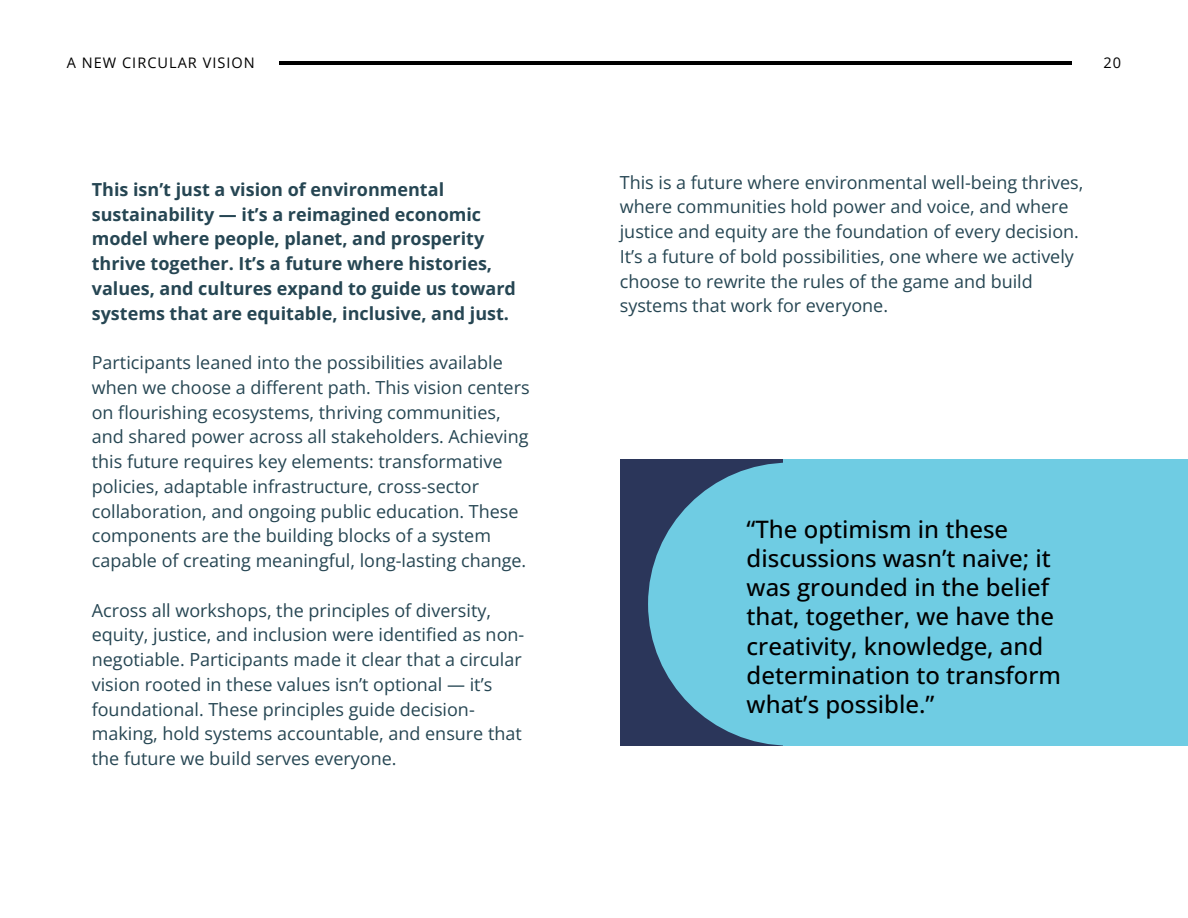
<style>
.page{position:relative;width:1188px;height:918px;background:#fff}
.page>*{position:absolute;margin:0;border:0;box-sizing:border-box;transform-origin:0 0}
.t1{font:500 24px/29.2px "Open Sans";color:#000}
.t2{font:18px/24.8px "Open Sans";color:#264653}
.t3{font:700 18px/24.8px "Open Sans";color:#264653}
.t4{font:14.55px "Open Sans";letter-spacing:.07em;color:#000}
</style>
<div class="page">
<hr style="left:279px;top:62px;width:793px;height:2px;background:#000">
<div style="left:620px;top:459px;width:508px;height:287px;background:#2b365a"></div>
<svg style="left:648px;top:463px;width:135px;height:283px"></svg>
<div style="left:783px;top:459px;width:405px;height:287px;background:#6fcce3"></div>
<h3 class="t4" style="left:67px;top:53px;width:190px">A NEW CIRCULAR VISION</h3>
<h3 class="t4" style="left:1104px;top:53px;width:19px">20</h3>
<p class="t3" style="left:92px;top:176px;width:426px">This isn’t just a vision of environmental sustainability — it’s a reimagined economic model where people, planet, and prosperity thrive together. It’s a future where histories, values, and cultures expand to guide us toward systems that are equitable, inclusive, and just.</p>
<p class="t2" style="left:92px;top:350px;width:439px">Participants leaned into the possibilities available when we choose a different path. This vision centers on flourishing ecosystems, thriving communities, and shared power across all stakeholders. Achieving this future requires key elements: transformative policies, adaptable infrastructure, cross-sector collaboration, and ongoing public education. These components are the building blocks of a system capable of creating meaningful, long-lasting change.</p>
<h2 class="t2" style="left:92px;top:597px;width:434px">Across all workshops, the principles of diversity, equity, justice, and inclusion were identified as non&shy;negotiable. Participants made it clear that a circular vision rooted in these values isn’t optional — it’s foundational. These principles guide decision&shy;making, hold systems accountable, and ensure that the future we build serves everyone.</h2>
<h3 class="t2" style="left:620px;top:169px;width:465px">This is a future where environmental well-being thrives, where communities hold power and voice, and where justice and equity are the foundation of every decision.<br>It’s a future of bold possibilities, one where we actively choose to rewrite the rules of the game and build systems that work for everyone.</h3>
<p class="t1" style="left:747px;top:514px;width:316px">“The optimism in these discussions wasn’t naive; it was grounded in the belief that, together, we have the creativity, knowledge, and determination to transform what’s possible.”</p>
</div>
